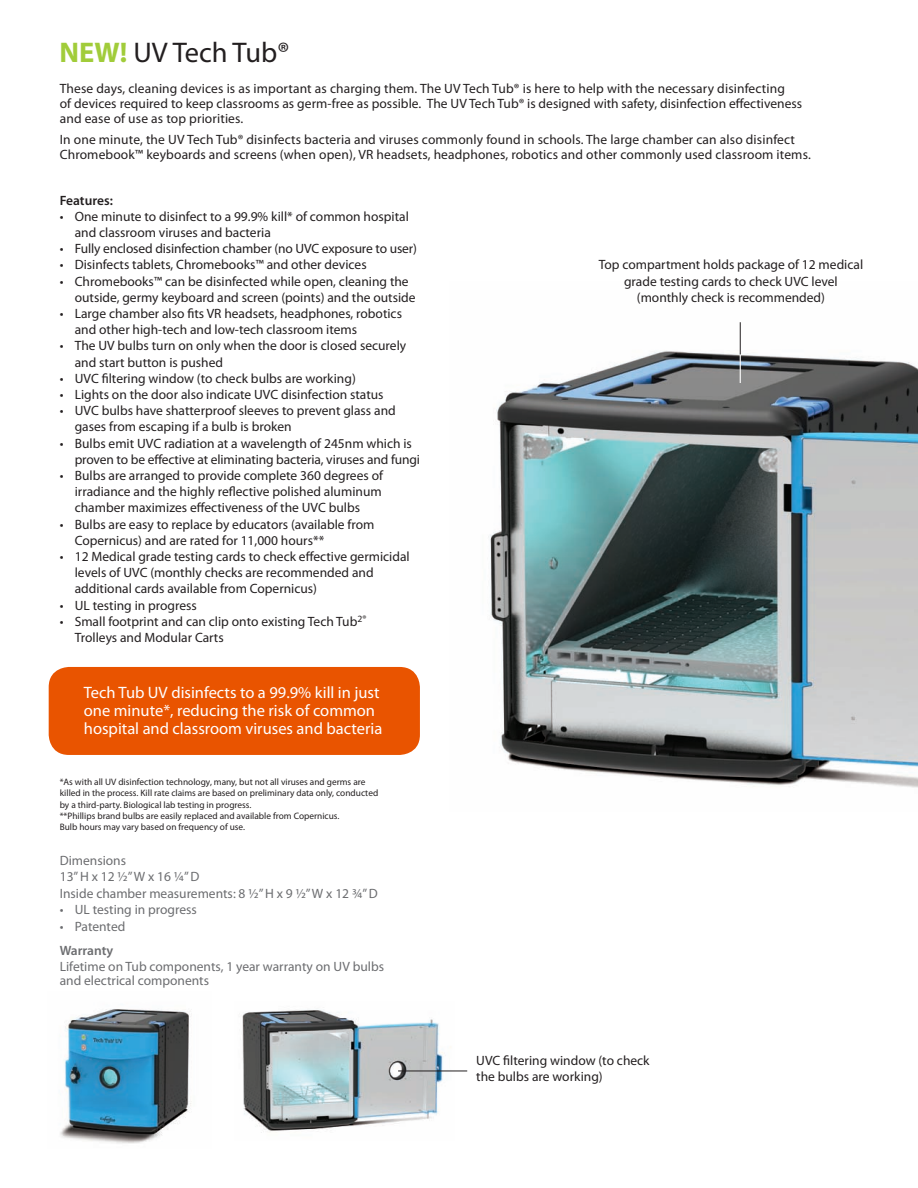
<style>
.page{position:relative;width:918px;height:1188px;background:#fff}
.page>*{position:absolute;margin:0;border:0;box-sizing:border-box;transform-origin:0 0}
.t1{font:28.5px "Myriad Pro";color:#231f20}
.t2{font:16.5px/18px "Myriad Pro";color:#fff}
.t3{font:13.5px/15px "Myriad Pro";color:#231f20}
.t4{font:13.5px "Myriad Pro";color:#6c6d70}
.t5{font:13.5px "Myriad Pro";letter-spacing:.21em;color:#6c6d70}
.t6{font:600 13.5px "Myriad Pro";color:#231f20}
.t7{font:600 13.5px "Myriad Pro";color:#6c6d70}
.t8{font:9.3px/11.2px "Myriad Pro";color:#231f20}
.s1{font-weight:700;color:#a1cc3a}
</style>
<div class="page">
<div style="left:49px;top:667px;width:371px;height:88px;background:#e95400;border-radius:20px"></div>
<img style="left:488px;top:322px;width:430px;height:466px">
<img style="left:60px;top:1009px;width:132px;height:135px">
<img style="left:242px;top:1010px;width:213px;height:123px">
<hr style="left:398px;top:1071px;width:69px;height:1px;background:#231f20">
<hr style="left:740px;top:322px;width:1px;height:33px;background:#231f20">
<svg style="left:740px;top:355px;width:1px;height:28px"></svg>
<p class="t1" style="left:59px;top:35px;width:231px"><span class="s1">NEW!</span> UV Tech Tub®</p>
<p class="t3" style="left:60px;top:81px;width:727px">These days, cleaning devices is as important as charging them. The UV Tech Tub® is here to help with the necessary disinfecting</p>
<p class="t3" style="left:60px;top:96px;width:744px">of devices required to keep classrooms as germ-free as possible. The UV Tech Tub® is designed with safety, disinfection effectiveness</p>
<p class="t3" style="left:60px;top:111px;width:185px">and ease of use as top priorities.</p>
<p class="t3" style="left:60px;top:132px;width:753px">In one minute, the UV Tech Tub® disinfects bacteria and viruses commonly found in schools. The large chamber can also disinfect<br>Chromebook™ keyboards and screens (when open), VR headsets, headphones, robotics and other commonly used classroom items.</p>
<p class="t6" style="left:60px;top:191px;width:55px">Features:</p>
<p class="t3" style="left:60px;top:208px;width:351px">• One minute to disinfect to a 99.9% kill* of common hospital</p>
<p class="t3" style="left:75px;top:225px;width:198px">and classroom viruses and bacteria</p>
<p class="t3" style="left:60px;top:241px;width:359px">• Fully enclosed disinfection chamber (no UVC exposure to user)</p>
<p class="t3" style="left:60px;top:257px;width:308px">• Disinfects tablets, Chromebooks™ and other devices</p>
<p class="t3" style="left:60px;top:273px;width:350px">• Chromebooks™ can be disinfected while open, cleaning the</p>
<p class="t3" style="left:75px;top:289px;width:342px">outside, germy keyboard and screen (points) and the outside</p>
<p class="t3" style="left:60px;top:306px;width:344px">• Large chamber also fits VR headsets, headphones, robotics</p>
<p class="t3" style="left:75px;top:322px;width:284px">and other high-tech and low-tech classroom items</p>
<p class="t3" style="left:60px;top:338px;width:348px">• The UV bulbs turn on only when the door is closed securely</p>
<p class="t3" style="left:75px;top:354px;width:150px">and start button is pushed</p>
<p class="t3" style="left:60px;top:370px;width:298px">• UVC filtering window (to check bulbs are working)</p>
<p class="t3" style="left:60px;top:387px;width:325px">• Lights on the door also indicate UVC disinfection status</p>
<p class="t3" style="left:60px;top:403px;width:338px">• UVC bulbs have shatterproof sleeves to prevent glass and</p>
<p class="t3" style="left:75px;top:419px;width:219px">gases from escaping if a bulb is broken</p>
<p class="t3" style="left:60px;top:435px;width:354px">• Bulbs emit UVC radiation at a wavelength of 245nm which is</p>
<p class="t3" style="left:75px;top:451px;width:347px">proven to be effective at eliminating bacteria, viruses and fungi</p>
<p class="t3" style="left:60px;top:468px;width:325px">• Bulbs are arranged to provide complete 360 degrees of</p>
<p class="t3" style="left:75px;top:484px;width:308px">irradiance and the highly reflective polished aluminum</p>
<p class="t3" style="left:75px;top:500px;width:287px">chamber maximizes effectiveness of the UVC bulbs</p>
<p class="t3" style="left:60px;top:516px;width:316px">• Bulbs are easy to replace by educators (available from</p>
<p class="t3" style="left:75px;top:532px;width:251px">Copernicus) and are rated for 11,000 hours**</p>
<p class="t3" style="left:60px;top:549px;width:352px">• 12 Medical grade testing cards to check effective germicidal</p>
<p class="t3" style="left:75px;top:565px;width:300px">levels of UVC (monthly checks are recommended and</p>
<p class="t3" style="left:75px;top:581px;width:244px">additional cards available from Copernicus)</p>
<p class="t3" style="left:60px;top:597px;width:139px">• UL testing in progress</p>
<p class="t3" style="left:60px;top:613px;width:308px">• Small footprint and can clip onto existing Tech Tub<sup>2®</sup></p>
<p class="t3" style="left:75px;top:630px;width:151px">Trolleys and Modular Carts</p>
<p class="t2" style="left:84px;top:684px;width:300px">Tech Tub UV disinfects to a 99.9% kill in just one minute*, reducing the risk of common hospital and classroom viruses and bacteria</p>
<p class="t8" style="left:60px;top:776px;width:320px">*As with all UV disinfection technology, many, but not all viruses and germs are killed in the process. Kill rate claims are based on preliminary data only, conducted by a third-party. Biological lab testing in progress.</p>
<p class="t8" style="left:60px;top:810px;width:281px">**Phillips brand bulbs are easily replaced and available from Copernicus.</p>
<p class="t8" style="left:60px;top:821px;width:187px">Bulb hours may vary based on frequency of use.</p>
<p class="t4" style="left:60px;top:852px;width:68px">Dimensions</p>
<p class="t5" style="left:60px;top:868px;width:141px">13”Hx121/2”Wx161/4”D</p>
<p class="t4" style="left:60px;top:885px;width:320px">Inside chamber measurements: 8 ½”H x 9 ½”W x 12 ¾”D</p>
<p class="t4" style="left:60px;top:901px;width:139px">• UL testing in progress</p>
<p class="t4" style="left:60px;top:918px;width:67px">• Patented</p>
<p class="t7" style="left:60px;top:941px;width:55px">Warranty</p>
<p class="t4" style="left:60px;top:958px;width:326px">Lifetime on Tub components, 1 year warranty on UV bulbs</p>
<p class="t4" style="left:60px;top:972px;width:151px">and electrical components</p>
<p class="t3" style="left:599px;top:257px;width:266px">Top compartment holds package of 12 medical</p>
<p class="t3" style="left:624px;top:273px;width:215px">grade testing cards to check UVC level</p>
<p class="t3" style="left:637px;top:289px;width:190px">(monthly check is recommended)</p>
<p class="t3" style="left:476px;top:1052px;width:175px">UVC filtering window (to check</p>
<p class="t3" style="left:476px;top:1068px;width:128px">the bulbs are working)</p>
</div>
